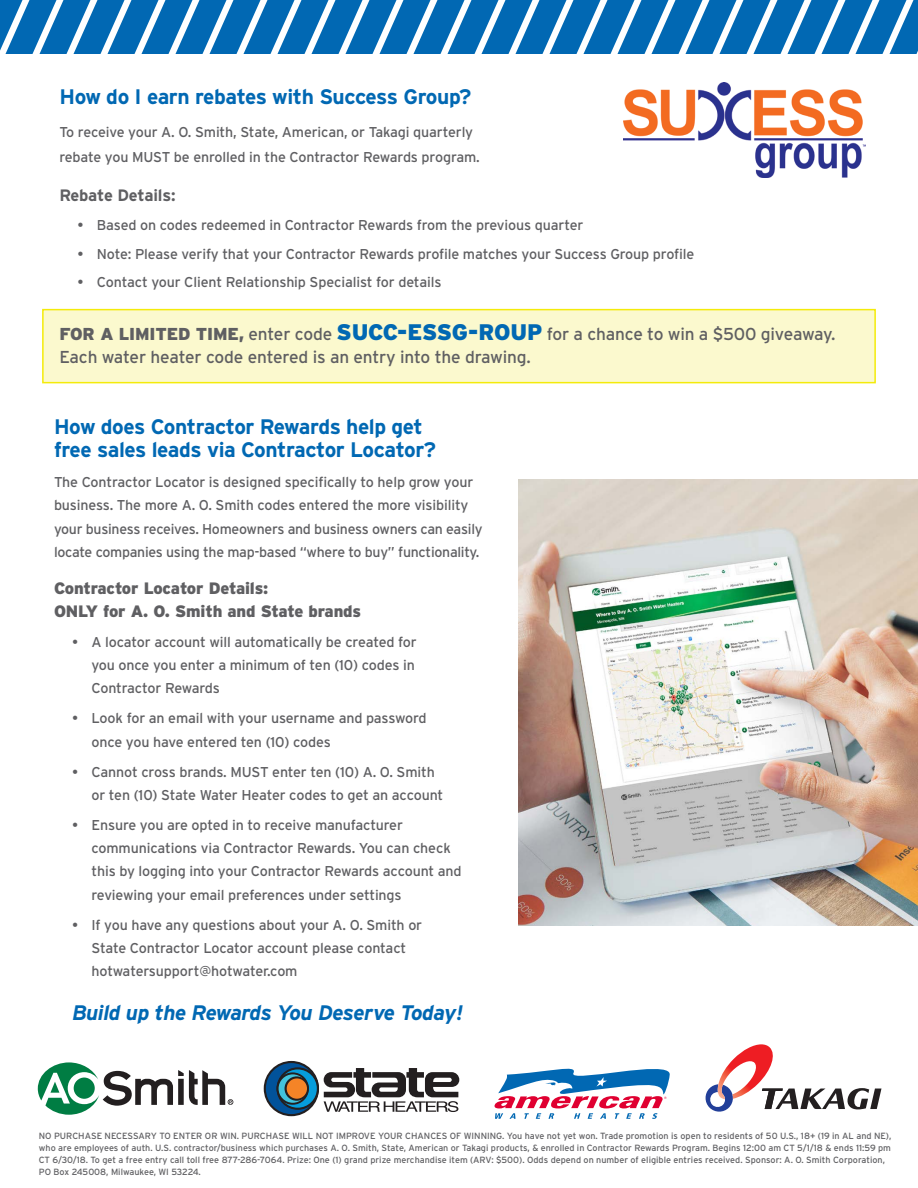
<style>
.page{position:relative;width:918px;height:1188px;background:#fff}
.page>*{position:absolute;margin:0;border:0;box-sizing:border-box;transform-origin:0 0}
.Subhead{font:700 21px/23.2px "Interstate";letter-spacing:-.02em;color:#0168b3}
.Subhead-2{font:italic 700 21px "Interstate";letter-spacing:-.02em;color:#0168b3}
.Subhead-3{font:17.25px/23.2px "Interstate";letter-spacing:-.01em;color:#5f5f62}
.Subhead-4{font:900 16.5px/23.2px "Interstate";letter-spacing:-.01em;color:#5f5f62}
.Subhead-5{font:700 16.5px "Interstate";letter-spacing:-.01em;color:#5f5f62}
.Subhead-6{font:14.25px/23.2px "Interstate";letter-spacing:-.01em;color:#5f5f62}
.t1{font:9px/12px "Interstate";color:#5f5f62}
.s1{font-weight:900}
.s2{font-weight:900;font-size:22.5px;color:#0168b3}
</style>
<div class="page">
<div style="left:42px;top:309px;width:834px;height:74px;background:#fbf9ce;border:2px solid #f4eb0a"></div>
<svg style="left:0;top:0;width:918px;height:54px"></svg>
<img style="left:518px;top:480px;width:400px;height:446px">
<img style="left:624px;top:82px;width:242px;height:95px">
<svg style="left:38px;top:1062px;width:195px;height:53px"></svg>
<svg style="left:324px;top:1068px;width:135px;height:44px"></svg>
<svg style="left:264px;top:1061px;width:55px;height:55px"></svg>
<div style="left:266px;top:1063px;width:51px;height:51px;background:#01529a;border-radius:50%"></div>
<svg style="left:277px;top:1067px;width:42px;height:43px"></svg>
<div style="left:279px;top:1069px;width:38px;height:39px;background:#069ddc;border-radius:50%"></div>
<svg style="left:277px;top:1072px;width:32px;height:33px"></svg>
<svg style="left:279px;top:1074px;width:28px;height:29px"></svg>
<svg style="left:285px;top:1076px;width:24px;height:25px"></svg>
<div style="left:287px;top:1078px;width:20px;height:21px;background:#f58427;border-radius:50%"></div>
<svg style="left:494px;top:1068px;width:176px;height:51px"></svg>
<svg style="left:705px;top:1044px;width:176px;height:68px"></svg>
<p class="Subhead" style="left:59px;top:85px;width:413px">How do I earn rebates with Success Group?</p>
<p class="Subhead-6" style="left:59px;top:119px;width:422px;line-height:25.5px">To receive your A. O. Smith, State, American, or Takagi quarterly rebate you MUST be enrolled in the Contractor Rewards program.</p>
<p class="Subhead-5" style="left:59px;top:186px;width:118px">Rebate Details:</p>
<p class="Subhead-6" style="left:77px;top:213px;width:508px">• Based on codes redeemed in Contractor Rewards from the previous quarter</p>
<p class="Subhead-6" style="left:77px;top:242px;width:619px">• Note: Please verify that your Contractor Rewards profile matches your Success Group profile</p>
<p class="Subhead-6" style="left:77px;top:271px;width:366px">• Contact your Client Relationship Specialist for details</p>
<p class="Subhead-3" style="left:59px;top:322px;width:778px"><span class="s1">FOR A LIMITED TIME,</span> enter code <span class="s2">SUCC-ESSG-ROUP</span> for a chance to win a $500 giveaway.<br>Each water heater code entered is an entry into the drawing.</p>
<p class="Subhead" style="left:54px;top:415px;width:384px">How does Contractor Rewards help get free sales leads via Contractor Locator?</p>
<p class="Subhead-6" style="left:54px;top:470px;width:430px">The Contractor Locator is designed specifically to help grow your business. The more A. O. Smith codes entered the more visibility your business receives. Homeowners and business owners can easily locate companies using the map-based “where to buy” functionality.</p>
<p class="Subhead-4" style="left:54px;top:576px;width:309px">Contractor Locator Details:<br>ONLY for A. O. Smith and State brands</p>
<p class="Subhead-6" style="left:92px;top:630px;width:327px;text-indent:-20px">• A locator account will automatically be created for you once you enter a minimum of ten (10) codes in<br>Contractor Rewards</p>
<p class="Subhead-6" style="left:92px;top:707px;width:337px;text-indent:-20px">• Look for an email with your username and password once you have entered ten (10) codes</p>
<p class="Subhead-6" style="left:92px;top:760px;width:353px;text-indent:-20px">• Cannot cross brands. MUST enter ten (10) A. O. Smith or ten (10) State Water Heater codes to get an account</p>
<p class="Subhead-6" style="left:92px;top:813px;width:372px;text-indent:-20px">• Ensure you are opted in to receive manufacturer communications via Contractor Rewards. You can check this by logging into your Contractor Rewards account and reviewing your email preferences under settings</p>
<p class="Subhead-6" style="left:92px;top:913px;width:332px;text-indent:-20px">• If you have any questions about your A. O. Smith or<br>State Contractor Locator account please contact hotwatersupport@hotwater.com</p>
<p class="Subhead-2" style="left:72px;top:1000px;width:393px">Build up the Rewards You Deserve Today!</p>
<p class="t1" style="left:39px;top:1129px;width:854px">NO PURCHASE NECESSARY TO ENTER OR WIN. PURCHASE WILL NOT IMPROVE YOUR CHANCES OF WINNING. You have not yet won. Trade promotion is open to residents of 50 U.S., 18+ (19 in AL and NE), who are employees of auth. U.S. contractor/business which purchases A. O. Smith, State, American or Takagi products, &amp; enrolled in Contractor Rewards Program. Begins 12:00 am CT 5/1/18 &amp; ends 11:59 pm CT 6/30/18. To get a free entry call toll free 877-286-7064. Prize: One (1) grand prize merchandise item (ARV: $500). Odds depend on number of eligible entries received. Sponsor: A. O. Smith Corporation, PO Box 245008, Milwaukee, WI 53224.</p>
</div>
